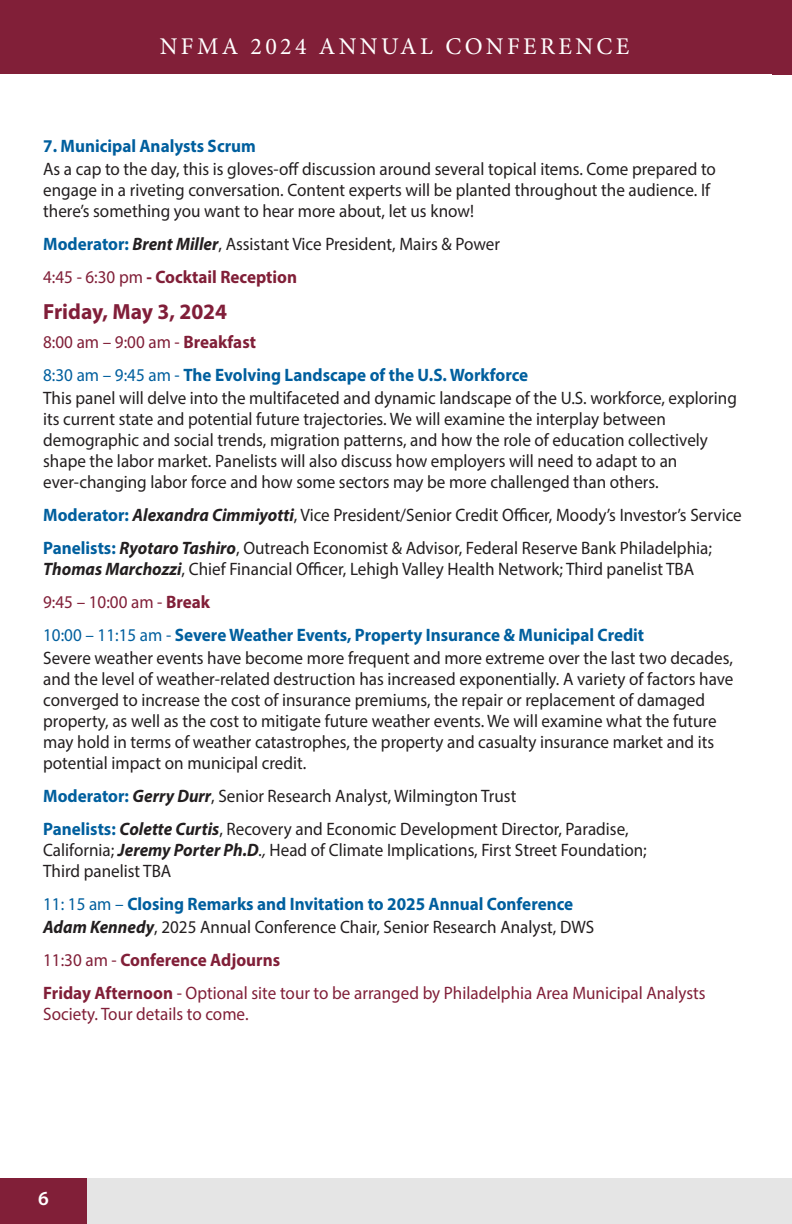
<style>
.page{position:relative;width:792px;height:1224px;background:#fff}
.page>*{position:absolute;margin:0;border:0;box-sizing:border-box;transform-origin:0 0}
.t1{font:24px "Minion Pro";letter-spacing:.14em;color:#fff}
.BODY-TEXT{font:700 22px "Myriad Pro";color:#811e39}
.t2{font:600 20px "Myriad Pro";color:#fff}
.t3{font:18px/21px "Myriad Pro";color:#231f20;scale:.95 1}
.t4{font:700 18px "Myriad Pro";color:#005f9e;scale:.95 1}
.t5{font:18px/21px "Myriad Pro";color:#811f38;scale:.95 1}
.BODY-TEXT-2{font:700 18px "Myriad Pro";color:#811f38;scale:.95 1}
.s1{font-weight:700;color:#005f9e}
.s2{font-weight:700;font-style:italic}
.s3{font-weight:400}
.s4{font-weight:700}
.s5{font-style:italic}
</style>
<div class="page">
<div style="left:86px;top:1178px;width:706px;height:46px;background:#e5e5e5"></div>
<div style="left:0;top:1178px;width:87px;height:46px;background:#811f38"></div>
<div style="left:0;top:0;width:792px;height:73px;background:#811f38"></div>
<div style="left:772px;top:0;width:20px;height:74px;background:#811f38"></div>
<p class="t1" style="left:160px;top:30px;width:471px">NFMA 2024 ANNUAL CONFERENCE</p>
<p class="t4" style="left:43px;top:134px;width:225px">7. Municipal Analysts Scrum</p>
<p class="t3" style="left:43px;top:158px;width:710px">As a cap to the day, this is gloves-off discussion around several topical items. Come prepared to engage in a riveting conversation. Content experts will be planted throughout the audience. If there’s something you want to hear more about, let us know!</p>
<p class="t3" style="left:43px;top:233px;width:482px"><span class="s1">Moderator:</span> <span class="s2">Brent Miller</span>, Assistant Vice President, Mairs &amp; Power</p>
<p class="BODY-TEXT-2" style="left:43px;top:265px;width:269px"><span class="s3">4:45 - 6:30 pm</span> - Cocktail Reception</p>
<p class="BODY-TEXT" style="left:43px;top:297px;width:186px">Friday, May 3, 2024</p>
<p class="t5" style="left:43px;top:331px;width:226px">8:00 am – 9:00 am - <span class="s4">Breakfast</span></p>
<p class="t4" style="left:43px;top:363px;width:512px"><span class="s3">8:30 am – 9:45 am -</span> The Evolving Landscape of the U.S. Workforce</p>
<p class="t3" style="left:43px;top:387px;width:732px">This panel will delve into the multifaceted and dynamic landscape of the U.S. workforce, exploring its current state and potential future trajectories. We will examine the interplay between demographic and social trends, migration patterns, and how the role of education collectively shape the labor market. Panelists will also discuss how employers will need to adapt to an ever-changing labor force and how some sectors may be more challenged than others.</p>
<p class="t3" style="left:43px;top:504px;width:737px"><span class="s1">Moderator:</span> <span class="s2">Alexandra Cimmiyotti</span>, Vice President/Senior Credit Officer, Moody’s Investor’s Service</p>
<p class="t3" style="left:43px;top:537px;width:705px"><span class="s1">Panelists:</span> <span class="s2">Ryotaro Tashiro</span>, Outreach Economist &amp; Advisor, Federal Reserve Bank Philadelphia;<br><span class="s2">Thomas Marchozzi</span>, Chief Financial Officer, Lehigh Valley Health Network; Third panelist TBA</p>
<p class="t5" style="left:43px;top:591px;width:177px">9:45 – 10:00 am - <span class="s4">Break</span></p>
<p class="t4" style="left:43px;top:623px;width:634px"><span class="s3">10:00 – 11:15 am -</span> Severe Weather Events, Property Insurance &amp; Municipal Credit</p>
<p class="t3" style="left:43px;top:647px;width:728px">Severe weather events have become more frequent and more extreme over the last two decades, and the level of weather-related destruction has increased exponentially. A variety of factors have converged to increase the cost of insurance premiums, the repair or replacement of damaged property, as well as the cost to mitigate future weather events. We will examine what the future may hold in terms of weather catastrophes, the property and casualty insurance market and its potential impact on municipal credit.</p>
<p class="t3" style="left:43px;top:785px;width:500px"><span class="s1">Moderator:</span> <span class="s2">Gerry Durr</span>, Senior Research Analyst, Wilmington Trust</p>
<p class="t3" style="left:43px;top:818px;width:637px"><span class="s1">Panelists:</span> <span class="s2">Colette Curtis</span>, Recovery and Economic Development Director, Paradise,<br>California; <span class="s2">Jeremy Porter Ph.D</span><span class="s5">.,</span> Head of Climate Implications, First Street Foundation;<br>Third panelist TBA</p>
<p class="t4" style="left:43px;top:892px;width:560px"><span class="s3">11: 15 am –</span> Closing Remarks and Invitation to 2025 Annual Conference</p>
<p class="t3" style="left:43px;top:916px;width:582px"><span class="s2">Adam Kennedy</span>, 2025 Annual Conference Chair, Senior Research Analyst, DWS</p>
<p class="BODY-TEXT-2" style="left:43px;top:948px;width:251px"><span class="s3">11:30 am -</span> Conference Adjourns</p>
<p class="t5" style="left:43px;top:982px;width:699px"><span class="s4">Friday Afternoon</span> - Optional site tour to be arranged by Philadelphia Area Municipal Analysts<br>Society. Tour details to come.</p>
<p class="t2" style="left:38px;top:1186px;width:12px">6</p>
</div>
